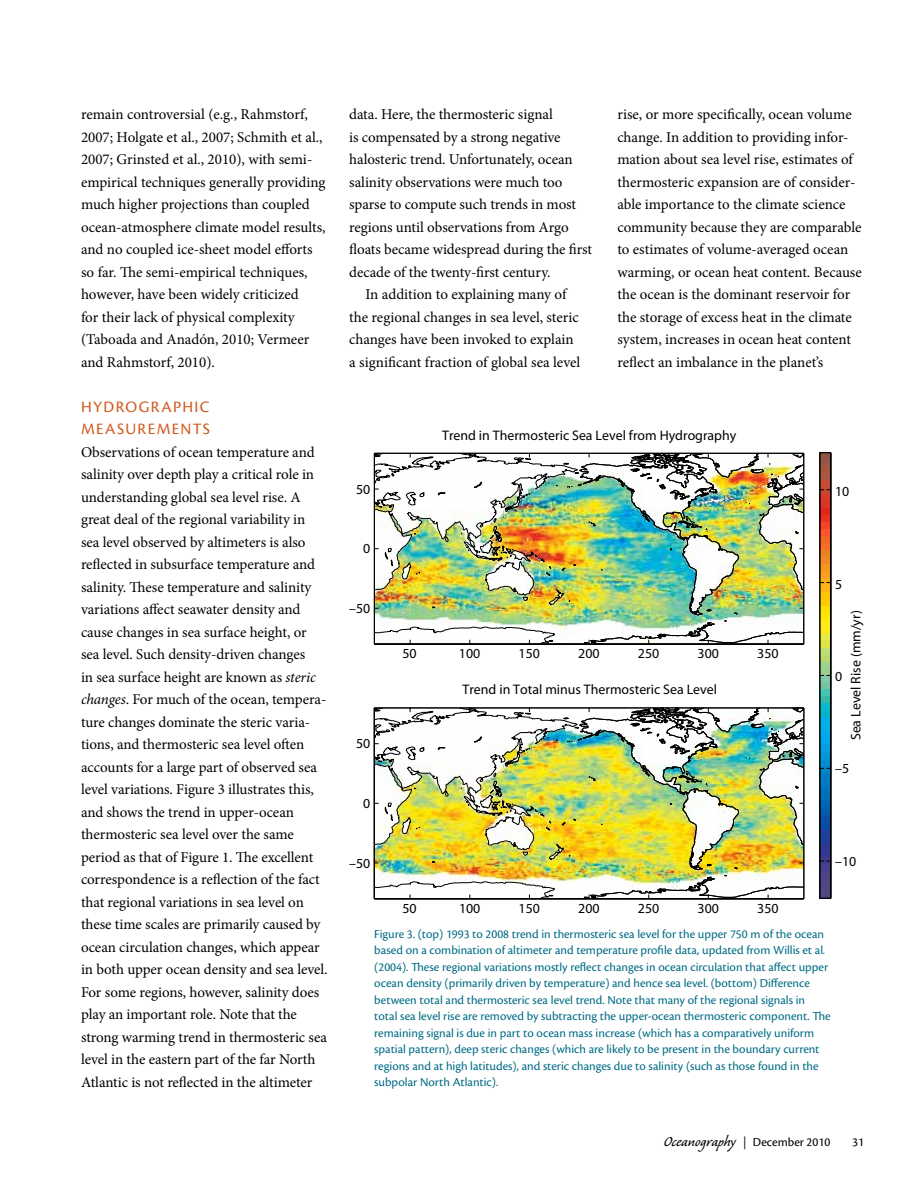
<style>
.page{position:relative;width:918px;height:1188px;background:#fff}
.page>*{position:absolute;margin:0;border:0;box-sizing:border-box;transform-origin:0 0}
.t1{font:18px "Caliban";color:#000}
.t2{font:16.5px/22.5px "Cronos Pro";letter-spacing:.085em;color:#d1581c}
.t3{font:15px/22.5px "Minion Pro";letter-spacing:-.005em;color:#000}
.t4{font:13.95px "Myriad Pro";color:#000}
.t5{font:12.75px/16.5px "Cronos Pro";color:#006c85}
.t6{font:12.75px "Cronos Pro";color:#000}
.s1{font-style:italic}
.s2{font-family:"Minion Pro";font-size:12.75px}
.s3{font-family:"Cronos Pro";font-size:12.75px}
</style>
<div class="page">
<img style="left:375px;top:454px;width:190px;height:190px">
<img style="left:565px;top:609px;width:238px;height:35px">
<img style="left:565px;top:454px;width:238px;height:155px">
<hr style="left:803px;top:453px;width:1px;height:191px;background:#000">
<hr style="left:374px;top:453px;width:1px;height:191px;background:#000">
<hr style="left:374px;top:453px;width:430px;height:1px;background:#000">
<hr style="left:374px;top:644px;width:430px;height:1px;background:#000">
<img style="left:821px;top:453px;width:10px;height:445px">
<hr style="left:831px;top:453px;width:1px;height:445px;background:#000">
<hr style="left:820px;top:453px;width:1px;height:445px;background:#000">
<img style="left:375px;top:709px;width:190px;height:190px">
<img style="left:565px;top:864px;width:239px;height:35px">
<img style="left:565px;top:709px;width:239px;height:155px">
<hr style="left:804px;top:708px;width:1px;height:191px;background:#000">
<hr style="left:374px;top:708px;width:1px;height:191px;background:#000">
<hr style="left:374px;top:708px;width:430px;height:1px;background:#000">
<hr style="left:374px;top:899px;width:430px;height:1px;background:#000">
<p class="t3" style="left:81px;top:103px;width:246px">remain controversial (e.g., Rahmstorf, 2007; Holgate et al., 2007; Schmith et al., 2007; Grinsted et al., 2010), with semi&shy;empirical techniques generally providing much higher projections than coupled ocean-atmosphere climate model results, and no coupled ice-sheet model efforts so far. The semi-empirical techniques, however, have been widely criticized<br>for their lack of physical complexity (Taboada and Anadón, 2010; Vermeer and Rahmstorf, 2010).</p>
<p class="t2" style="left:81px;top:396px;width:130px">Hydrographic<br>Measurements</p>
<p class="t3" style="left:81px;top:441px;width:248px">Observations of ocean temperature and salinity over depth play a critical role in understanding global sea level rise. A great deal of the regional variability in sea level observed by altimeters is also reflected in subsurface temperature and salinity. These temperature and salinity variations affect seawater density and cause changes in sea surface height, or sea level. Such density-driven changes<br>in sea surface height are known as <span class="s1">steric changes</span>. For much of the ocean, tempera&shy;ture changes dominate the steric varia&shy;tions, and thermosteric sea level often accounts for a large part of observed sea level variations. Figure 3 illustrates this, and shows the trend in upper-ocean thermosteric sea level over the same period as that of Figure 1. The excellent correspondence is a reflection of the fact that regional variations in sea level on these time scales are primarily caused by ocean circulation changes, which appear in both upper ocean density and sea level.<br>For some regions, however, salinity does play an important role. Note that the strong warming trend in thermosteric sea level in the eastern part of the far North Atlantic is not reflected in the altimeter</p>
<p class="t3" style="left:349px;top:103px;width:205px">data. Here, the thermosteric signal</p>
<p class="t3" style="left:349px;top:126px;width:213px">is compensated by a strong negative</p>
<p class="t3" style="left:349px;top:148px;width:225px">halosteric trend. Unfortunately, ocean</p>
<p class="t3" style="left:349px;top:171px;width:215px">salinity observations were much too</p>
<p class="t3" style="left:349px;top:193px;width:228px">sparse to compute such trends in most</p>
<p class="t3" style="left:349px;top:216px;width:221px">regions until observations from Argo</p>
<p class="t3" style="left:349px;top:238px;width:244px">floats became widespread during the first</p>
<p class="t3" style="left:349px;top:261px;width:203px">decade of the twenty-first century.</p>
<p class="t3" style="left:365px;top:283px;width:203px">In addition to explaining many of</p>
<p class="t3" style="left:349px;top:306px;width:231px">the regional changes in sea level, steric</p>
<p class="t3" style="left:349px;top:328px;width:226px">changes have been invoked to explain</p>
<p class="t3" style="left:349px;top:351px;width:233px">a significant fraction of global sea level</p>
<p class="t3" style="left:617px;top:103px;width:246px">rise, or more specifically, ocean volume change. In addition to providing infor&shy;mation about sea level rise, estimates of thermosteric expansion are of consider&shy;able importance to the climate science community because they are comparable to estimates of volume-averaged ocean warming, or ocean heat content. Because the ocean is the dominant reservoir for the storage of excess heat in the climate system, increases in ocean heat content reflect an imbalance in the planet’s</p>
<p class="t4" style="left:356px;top:481px;width:16px">50</p>
<p class="t4" style="left:363px;top:540px;width:9px">0</p>
<p class="t4" style="left:349px;top:600px;width:23px">–50</p>
<p class="t4" style="left:356px;top:735px;width:16px">50</p>
<p class="t4" style="left:363px;top:795px;width:9px">0</p>
<p class="t4" style="left:349px;top:854px;width:23px">–50</p>
<p class="t4" style="left:442px;top:427px;width:296px">Trend in Thermosteric Sea Level from Hydrography</p>
<p class="t4" style="left:402px;top:644px;width:16px">50</p>
<p class="t4" style="left:459px;top:644px;width:23px">100</p>
<p class="t4" style="left:519px;top:644px;width:23px">150</p>
<p class="t4" style="left:578px;top:644px;width:23px">200</p>
<p class="t4" style="left:638px;top:644px;width:23px">250</p>
<p class="t4" style="left:698px;top:644px;width:23px">300</p>
<p class="t4" style="left:757px;top:644px;width:23px">350</p>
<p class="t4" style="left:463px;top:681px;width:256px">Trend in Total minus Thermosteric Sea Level</p>
<p class="t4" style="left:402px;top:899px;width:16px">50</p>
<p class="t4" style="left:459px;top:899px;width:23px">100</p>
<p class="t4" style="left:519px;top:899px;width:23px">150</p>
<p class="t4" style="left:578px;top:899px;width:23px">200</p>
<p class="t4" style="left:638px;top:899px;width:23px">250</p>
<p class="t4" style="left:698px;top:899px;width:23px">300</p>
<p class="t4" style="left:757px;top:899px;width:23px">350</p>
<p class="t4" style="left:835px;top:482px;width:16px">10</p>
<p class="t4" style="left:835px;top:576px;width:9px">5</p>
<p class="t4" style="left:835px;top:668px;width:9px">0</p>
<p class="t4" style="left:847px;top:740px;width:131px;rotate:-90deg">Sea Level Rise (mm/yr)</p>
<p class="t4" style="left:835px;top:760px;width:16px">–5</p>
<p class="t4" style="left:835px;top:853px;width:23px">–10</p>
<p class="t5" style="left:374px;top:926px;width:458px">Figure 3. (top) 1993 to 2008 trend in thermosteric sea level for the upper 750 m of the ocean based on a combination of altimeter and temperature profile data, updated from Willis et al<span class="s1">. </span>(2004). These regional variations mostly reflect changes in ocean circulation that affect upper ocean density (primarily driven by temperature) and hence sea level. (bottom) Difference between total and thermosteric sea level trend. Note that many of the regional signals in total sea level rise are removed by subtracting the upper-ocean thermosteric component. The remaining signal is due in part to ocean mass increase (which has a comparatively uniform spatial pattern), deep steric changes (which are likely to be present in the boundary current regions and at high latitudes), and steric changes due to salinity (such as those found in the subpolar North Atlantic).</p>
<p class="t1" style="left:664px;top:1132px;width:168px">Oceanography <span class="s2">|</span> <span class="s3">December 2010</span></p>
<p class="t6" style="left:852px;top:1134px;width:13px">31</p>
</div>
